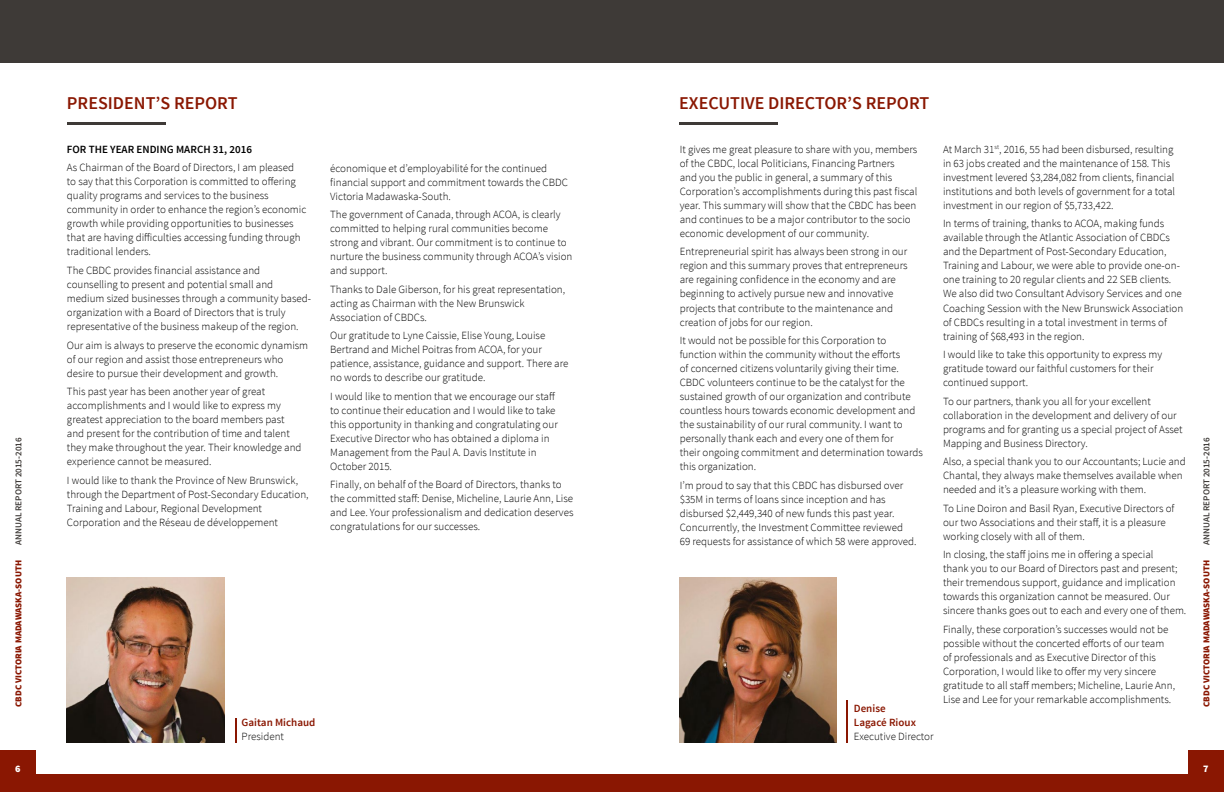
<style>
.page{position:relative;width:1224px;height:792px;background:#fff}
.page>*{position:absolute;margin:0;border:0;box-sizing:border-box;transform-origin:0 0}
.t1{font:600 18px "Source Sans Pro";color:#8a1702}
.t2{font:300 11px/14px "Source Sans Pro";color:#000}
.t3{font:600 11px/14px "Source Sans Pro";color:#8a1702}
.t4{font:600 11px "Source Sans Pro";color:#000}
.t5{font:900 10px "Source Sans Pro";color:#fff}
.t6{font:900 9px "Source Sans Pro";color:#8a1702}
.t7{font:600 9px "Source Sans Pro";color:#3e3a37}
</style>
<div class="page">
<div style="left:0;top:750px;width:36px;height:42px;background:#8a1702"></div>
<div style="left:1188px;top:750px;width:36px;height:42px;background:#8a1702"></div>
<div style="left:0;top:774px;width:1224px;height:18px;background:#8a1702"></div>
<div style="left:0;top:0;width:1224px;height:63px;background:#3e3a37"></div>
<hr style="left:67px;top:123px;width:99px;height:2px;background:#3e3a37">
<img style="left:67px;top:578px;width:158px;height:165px">
<hr style="left:235px;top:718px;width:2px;height:24px;background:#8a1702">
<hr style="left:679px;top:123px;width:99px;height:2px;background:#3e3a37">
<img style="left:679px;top:578px;width:158px;height:165px">
<hr style="left:846px;top:701px;width:1px;height:42px;background:#8a1702">
<p class="t7" style="left:13px;top:545px;width:109px;rotate:-90deg">Annual report 2015-2016</p>
<p class="t6" style="left:13px;top:707px;width:148px;rotate:-90deg">CBDC Victoria Madawaska-South</p>
<h1 class="t1" style="left:67px;top:91px;width:172px">PRESIDENT’S REPORT</h1>
<p class="t4" style="left:67px;top:142px;width:187px">FOR THE YEAR ENDING MARCH 31, 2016</p>
<p class="t2" style="left:67px;top:161px;width:241px">As Chairman of the Board of Directors, I am pleased<br>to say that this Corporation is committed to offering quality programs and services to the business community in order to enhance the region’s economic growth while providing opportunities to businesses that are having difficulties accessing funding through traditional lenders.</p>
<p class="t2" style="left:67px;top:263px;width:246px">The CBDC provides financial assistance and counselling to present and potential small and medium sized businesses through a community based&shy;organization with a Board of Directors that is truly representative of the business makeup of the region.</p>
<p class="t2" style="left:67px;top:338px;width:243px">Our aim is always to preserve the economic dynamism of our region and assist those entrepreneurs who desire to pursue their development and growth.</p>
<p class="t2" style="left:67px;top:384px;width:236px">This past year has been another year of great accomplishments and I would like to express my greatest appreciation to the board members past and present for the contribution of time and talent they make throughout the year. Their knowledge and experience cannot be measured.</p>
<p class="t2" style="left:67px;top:473px;width:243px">I would like to thank the Province of New Brunswick, through the Department of Post-Secondary Education, Training and Labour, Regional Development Corporation and the Réseau de développement</p>
<p class="t2" style="left:330px;top:161px;width:239px">économique et d’employabilité for the continued financial support and commitment towards the CBDC<br>Victoria Madawaska-South.</p>
<p class="t2" style="left:330px;top:207px;width:244px">The government of Canada, through ACOA, is clearly committed to helping rural communities become strong and vibrant. Our commitment is to continue to nurture the business community through ACOA’s vision and support.</p>
<p class="t2" style="left:330px;top:282px;width:237px">Thanks to Dale Giberson, for his great representation, acting as Chairman with the New Brunswick<br>Association of CBDCs.</p>
<p class="t2" style="left:330px;top:328px;width:240px">Our gratitude to Lyne Caissie, Elise Young, Louise Bertrand and Michel Poitras from ACOA, for your patience, assistance, guidance and support. There are no words to describe our gratitude.</p>
<p class="t2" style="left:330px;top:389px;width:229px">I would like to mention that we encourage our staff to continue their education and I would like to take this opportunity in thanking and congratulating our Executive Director who has obtained a diploma in Management from the Paul A. Davis Institute in October 2015.</p>
<p class="t2" style="left:330px;top:478px;width:245px">Finally, on behalf of the Board of Directors, thanks to the committed staff: Denise, Micheline, Laurie Ann, Lise and Lee. Your professionalism and dedication deserves congratulations for our successes.</p>
<p class="t3" style="left:242px;top:716px;width:75px">Gaitan Michaud</p>
<p class="t2" style="left:242px;top:729px;width:44px">President</p>
<h1 class="t1" style="left:679px;top:91px;width:252px">EXECUTIVE DIRECTOR’S REPORT</h1>
<p class="t2" style="left:680px;top:142px;width:239px">It gives me great pleasure to share with you, members of the CBDC, local Politicians, Financing Partners<br>and you the public in general, a summary of this Corporation’s accomplishments during this past fiscal year. This summary will show that the CBDC has been and continues to be a major contributor to the socio economic development of our community.</p>
<p class="t2" style="left:680px;top:245px;width:229px">Entrepreneurial spirit has always been strong in our region and this summary proves that entrepreneurs are regaining confidence in the economy and are beginning to actively pursue new and innovative projects that contribute to the maintenance and creation of jobs for our region.</p>
<p class="t2" style="left:680px;top:333px;width:245px">It would not be possible for this Corporation to function within the community without the efforts<br>of concerned citizens voluntarily giving their time.<br>CBDC volunteers continue to be the catalyst for the sustained growth of our organization and contribute countless hours towards economic development and the sustainability of our rural community. I want to personally thank each and every one of them for<br>their ongoing commitment and determination towards this organization.</p>
<p class="t2" style="left:680px;top:478px;width:238px">I’m proud to say that this CBDC has disbursed over $35M in terms of loans since inception and has disbursed $2,449,340 of new funds this past year.<br>Concurrently, the Investment Committee reviewed<br>69 requests for assistance of which 58 were approved.</p>
<p class="t3" style="left:854px;top:701px;width:64px">Denise<br>Lagacé Rioux</p>
<p class="t2" style="left:854px;top:729px;width:81px">Executive Director</p>
<p class="t2" style="left:943px;top:142px;width:234px">At March 31<sup>st</sup>, 2016, 55 had been disbursed, resulting in 63 jobs created and the maintenance of 158. This investment levered $3,284,082 from clients, financial institutions and both levels of government for a total investment in our region of $5,733,422.</p>
<p class="t2" style="left:943px;top:217px;width:242px">In terms of training, thanks to ACOA, making funds available through the Atlantic Association of CBDCs and the Department of Post-Secondary Education, Training and Labour, we were able to provide one-on&shy;one training to 20 regular clients and 22 SEB clients.<br>We also did two Consultant Advisory Services and one Coaching Session with the New Brunswick Association of CBDCs resulting in a total investment in terms of training of $68,493 in the region.</p>
<p class="t2" style="left:943px;top:347px;width:221px">I would like to take this opportunity to express my gratitude toward our faithful customers for their continued support.</p>
<p class="t2" style="left:943px;top:394px;width:241px">To our partners, thank you all for your excellent collaboration in the development and delivery of our programs and for granting us a special project of Asset Mapping and Business Directory.</p>
<p class="t2" style="left:943px;top:454px;width:244px">Also, a special thank you to our Accountants; Lucie and<br>Chantal, they always make themselves available when needed and it’s a pleasure working with them.</p>
<p class="t2" style="left:943px;top:501px;width:233px">To Line Doiron and Basil Ryan, Executive Directors of our two Associations and their staff, it is a pleasure working closely with all of them.</p>
<p class="t2" style="left:943px;top:547px;width:245px">In closing, the staff joins me in offering a special<br>thank you to our Board of Directors past and present; their tremendous support, guidance and implication towards this organization cannot be measured. Our sincere thanks goes out to each and every one of them.</p>
<p class="t2" style="left:943px;top:622px;width:234px">Finally, these corporation’s successes would not be possible without the concerted efforts of our team of professionals and as Executive Director of this Corporation, I would like to offer my very sincere gratitude to all staff members; Micheline, Laurie Ann, Lise and Lee for your remarkable accomplishments.</p>
<p class="t7" style="left:1201px;top:545px;width:109px;rotate:-90deg">Annual report 2015-2016</p>
<p class="t6" style="left:1201px;top:707px;width:148px;rotate:-90deg">CBDC Victoria Madawaska-South</p>
<p class="t5" style="left:15px;top:762px;width:7px">6</p>
<p class="t5" style="left:1203px;top:762px;width:7px">7</p>
</div>
